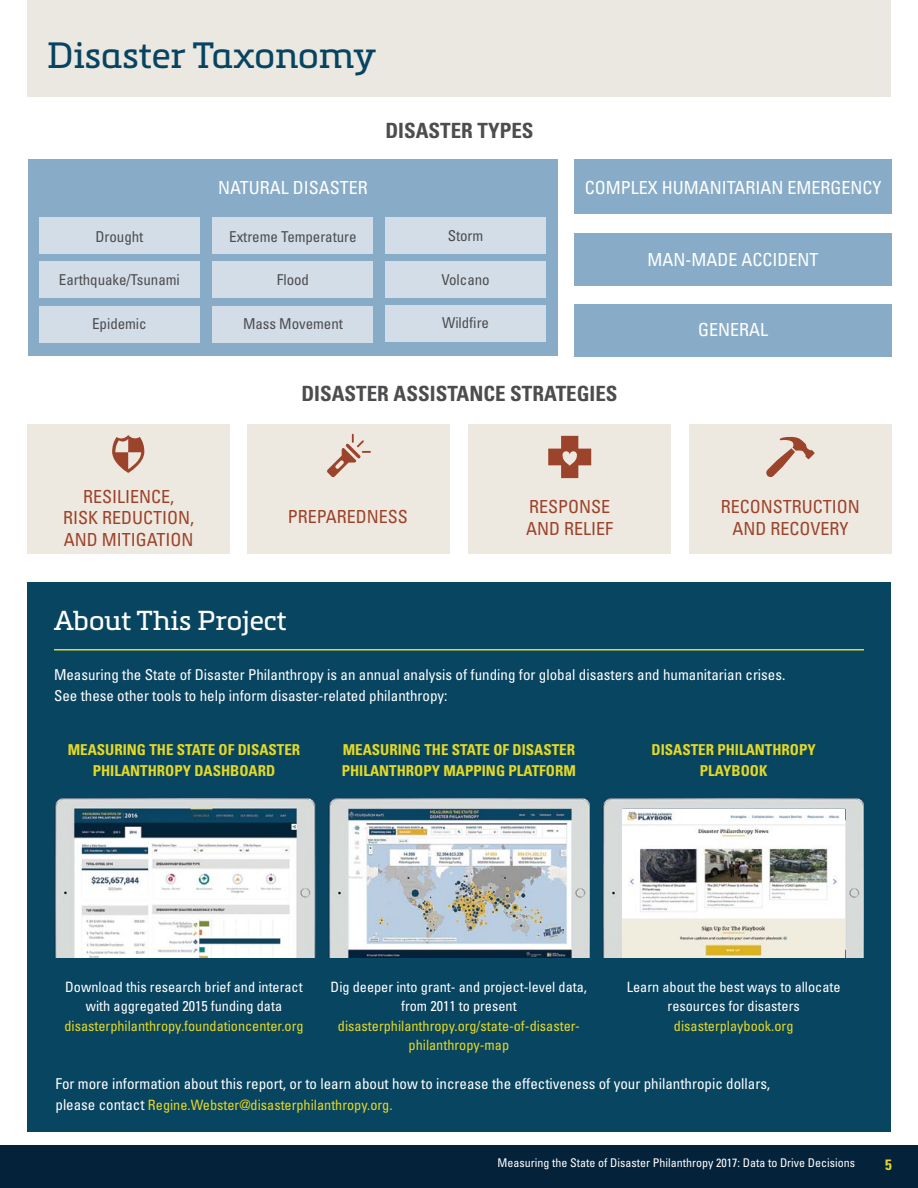
<style>
.page{position:relative;width:918px;height:1188px;background:#fff}
.page>*{position:absolute;margin:0;border:0;box-sizing:border-box;transform-origin:0 0}
.t1{font:36px "Metronic Slab Pro";color:#074462}
.t2{font:27px "Metronic Slab Pro";color:#fff}
.t3{font:700 condensed 21px "Univers";color:#4d4d4f}
.t4{font:condensed 18px/21.6px "Univers";color:#9c432b;text-align:center}
.t5{font:condensed 18px "Univers";color:#fff}
.t6{font:condensed 15px/21px "Univers";color:#fff}
.t7{font:700 condensed 15px/21px "Univers";color:#e5d923;text-align:center}
.t8{font:condensed 15px "Univers";letter-spacing:-.005em;color:#4d4d4f}
.t9{font:condensed 14.25px/19.5px "Univers";color:#fff;text-align:center}
.t10{font:condensed 14.25px/19.5px "Univers";color:#e5d923;text-align:center}
.t11{font:condensed 12px "Univers";color:#fff}
.s1{font-size:15px;color:#fff}
</style>
<div class="page">
<div style="left:0;top:1145px;width:918px;height:43px;background:#042239"></div>
<div style="left:27px;top:0;width:864px;height:97px;background:#eae8e0"></div>
<div style="left:28px;top:160px;width:529px;height:196px;background:#88acc7"></div>
<div style="left:39px;top:218px;width:161px;height:36px;background:#d3dde8"></div>
<div style="left:39px;top:306px;width:161px;height:36px;background:#d3dde8"></div>
<div style="left:39px;top:262px;width:161px;height:36px;background:#d3dde8"></div>
<div style="left:574px;top:160px;width:318px;height:54px;background:#88acc7"></div>
<div style="left:213px;top:218px;width:160px;height:36px;background:#d3dde8"></div>
<div style="left:213px;top:306px;width:160px;height:36px;background:#d3dde8"></div>
<div style="left:213px;top:262px;width:160px;height:36px;background:#d3dde8"></div>
<div style="left:385px;top:217px;width:161px;height:36px;background:#d3dde8"></div>
<div style="left:385px;top:305px;width:161px;height:37px;background:#d3dde8"></div>
<div style="left:385px;top:261px;width:161px;height:37px;background:#d3dde8"></div>
<div style="left:574px;top:233px;width:318px;height:52px;background:#88acc7"></div>
<div style="left:574px;top:304px;width:318px;height:52px;background:#88acc7"></div>
<div style="left:27px;top:583px;width:864px;height:549px;background:#084561"></div>
<hr style="left:54px;top:649px;width:810px;height:1px;background:#e5d923">
<img style="left:54px;top:799px;width:261px;height:159px">
<img style="left:328px;top:799px;width:262px;height:159px">
<img style="left:602px;top:799px;width:262px;height:159px">
<img style="left:622px;top:809px;width:222px;height:149px">
<div style="left:468px;top:424px;width:203px;height:130px;background:#eee9e0"></div>
<svg style="left:548px;top:436px;width:43px;height:42px"></svg>
<div style="left:689px;top:424px;width:203px;height:130px;background:#eee9e0"></div>
<svg style="left:766px;top:436px;width:49px;height:41px"></svg>
<div style="left:27px;top:424px;width:203px;height:130px;background:#eee9e0"></div>
<svg style="left:112px;top:435px;width:32px;height:38px"></svg>
<div style="left:248px;top:424px;width:202px;height:130px;background:#eee9e0"></div>
<svg style="left:327px;top:434px;width:44px;height:43px"></svg>
<h1 class="t1" style="left:47px;top:30px;width:330px">Disaster Taxonomy</h1>
<p class="t8" style="left:96px;top:227px;width:49px">Drought</p>
<p class="t8" style="left:59px;top:270px;width:122px">Earthquake/Tsunami</p>
<p class="t8" style="left:92px;top:314px;width:56px">Epidemic</p>
<p class="t5" style="left:218px;top:176px;width:151px">NATURAL DISASTER</p>
<p class="t8" style="left:229px;top:227px;width:129px">Extreme Temperature</p>
<p class="t8" style="left:277px;top:270px;width:34px">Flood</p>
<p class="t8" style="left:243px;top:314px;width:101px">Mass Movement</p>
<h3 class="t3" style="left:385px;top:118px;width:150px">DISASTER TYPES</h3>
<p class="t8" style="left:448px;top:226px;width:37px">Storm</p>
<p class="t8" style="left:442px;top:270px;width:50px">Volcano</p>
<p class="t8" style="left:442px;top:313px;width:49px">Wildfire</p>
<p class="t5" style="left:585px;top:176px;width:298px">COMPLEX HUMANITARIAN EMERGENCY</p>
<p class="t5" style="left:648px;top:248px;width:172px">MAN-MADE ACCIDENT</p>
<p class="t5" style="left:698px;top:319px;width:72px">GENERAL</p>
<p class="t4" style="left:63px;top:485px;width:133px">RESILIENCE,<br>RISK REDUCTION,<br>AND MITIGATION</p>
<h3 class="t3" style="left:301px;top:381px;width:318px">DISASTER ASSISTANCE STRATEGIES</h3>
<p class="t4" style="left:288px;top:506px;width:122px">PREPAREDNESS</p>
<p class="t4" style="left:526px;top:496px;width:88px;text-align:left">RESPONSE<br>AND RELIEF</p>
<p class="t4" style="left:721px;top:496px;width:141px">RECONSTRUCTION<br>AND RECOVERY</p>
<h2 class="t2" style="left:54px;top:601px;width:234px">About This Project</h2>
<p class="t6" style="left:54px;top:664px;width:733px">Measuring the State of Disaster Philanthropy is an annual analysis of funding for global disasters and humanitarian crises.<br>See these other tools to help inform disaster-related philanthropy:</p>
<p class="t7" style="left:342px;top:739px;width:236px;text-align:left">MEASURING THE STATE OF DISASTER<br>PHILANTHROPY MAPPING PLATFORM</p>
<p class="t7" style="left:68px;top:739px;width:234px">MEASURING THE STATE OF DISASTER<br>PHILANTHROPY DASHBOARD</p>
<p class="t7" style="left:652px;top:739px;width:166px">DISASTER PHILANTHROPY<br>PLAYBOOK</p>
<p class="t9" style="left:65px;top:977px;width:239px">Download this research brief and interact with aggregated 2015 funding data</p>
<p class="t10" style="left:64px;top:1016px;width:241px">disasterphilanthropy.foundationcenter.org</p>
<p class="t9" style="left:331px;top:977px;width:258px">Dig deeper into grant- and project-level data, from 2011 to present</p>
<p class="t10" style="left:338px;top:1016px;width:243px">disasterphilanthropy.org/state-of-disaster&shy;philanthropy-map</p>
<p class="t9" style="left:627px;top:977px;width:215px">Learn about the best ways to allocate resources for disasters</p>
<p class="t10" style="left:674px;top:1016px;width:121px">disasterplaybook.org</p>
<p class="t6" style="left:56px;top:1073px;width:716px">For more information about this report, or to learn about how to increase the effectiveness of your philanthropic dollars,</p>
<p class="t10" style="left:56px;top:1095px;width:339px"><span class="s1">please contact</span> Regine.Webster@disasterphilanthropy.org.</p>
<p class="t11" style="left:497px;top:1156px;width:359px">Measuring the State of Disaster Philanthropy 2017: Data to Drive Decisions</p>
<p class="t7" style="left:885px;top:1154px;width:8px">5</p>
</div>
